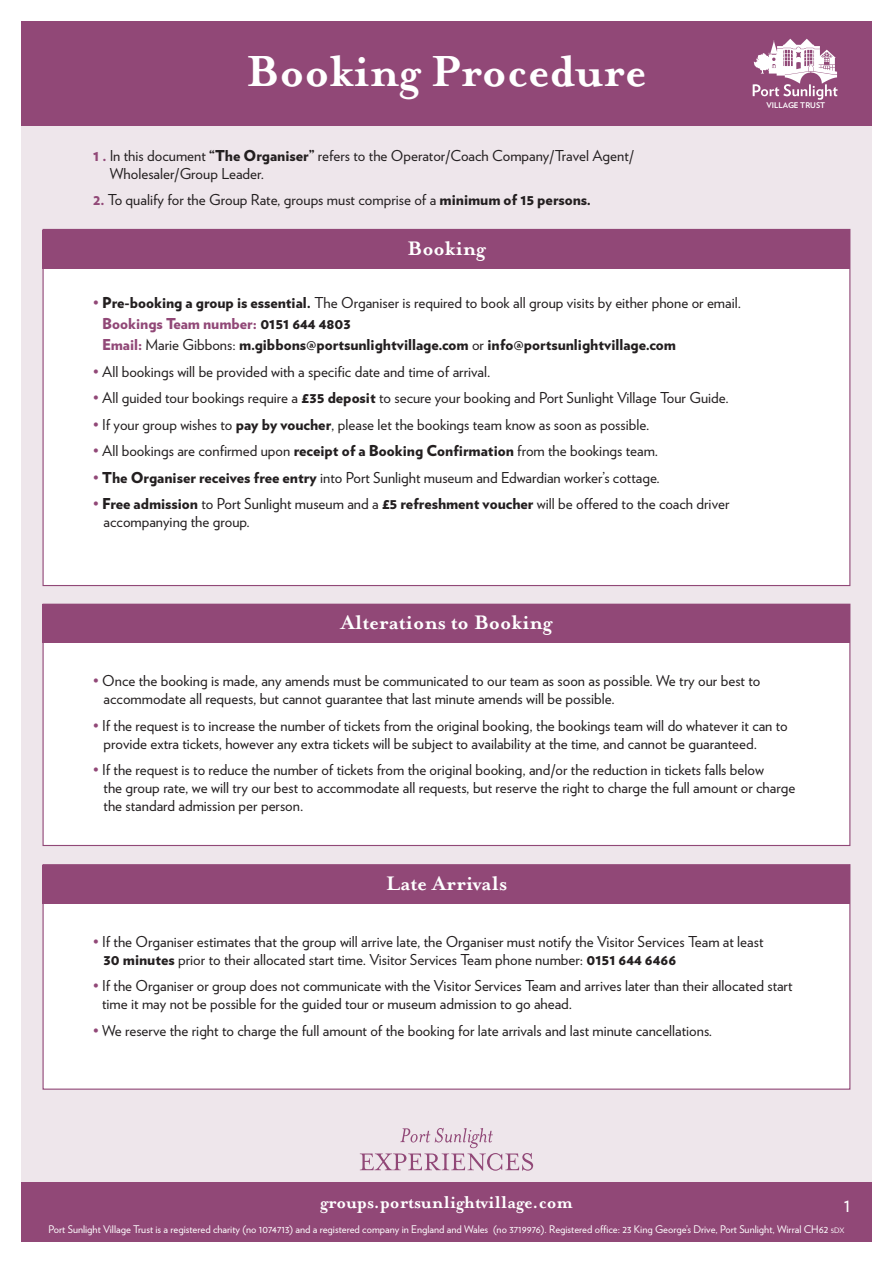
<style>
.page{position:relative;width:893px;height:1263px;background:#fff}
.page>*{position:absolute;margin:0;border:0;box-sizing:border-box;transform-origin:0 0}
.t1{font:700 49.95px "Mrs Eaves";color:#fff}
.t2{font:700 22.5px "Mrs Eaves";color:#fff}
.t3{font:700 19.5px "Mrs Eaves";color:#fff}
.t4{font:19.5px "Verlag";color:#fff}
.t5{font:15px/18px "Verlag";color:#231f20}
.t6{font:900 15px/21px "Verlag";color:#231f20}
.t7{font:10.5px "Verlag";color:#fff}
.t8{font:700 7.8px "Verlag";color:#fff}
.s1{font-weight:900;color:#914877}
.s2{font-weight:900}
.s3{font-weight:400;color:#914877}
.s4{font-weight:400}
.s5{color:#914877}
.s6{font-size:7.5px}
</style>
<div class="page">
<div style="left:21px;top:21px;width:851px;height:1221px;background:#eee6eb"></div>
<div style="left:21px;top:21px;width:851px;height:105px;background:#914877"></div>
<svg style="left:753px;top:39px;width:84px;height:61px"></svg>
<div style="left:21px;top:1182px;width:851px;height:60px;background:#914877"></div>
<svg style="left:360px;top:1128px;width:173px;height:43px"></svg>
<div style="left:43px;top:229px;width:807px;height:357px;background:#fff;border:1px solid #914877"></div>
<div style="left:43px;top:604px;width:807px;height:242px;background:#fff;border:1px solid #914877"></div>
<div style="left:43px;top:230px;width:807px;height:38px;background:#914877"></div>
<div style="left:43px;top:605px;width:807px;height:38px;background:#914877"></div>
<div style="left:43px;top:864px;width:807px;height:226px;background:#fff;border:1px solid #914877"></div>
<div style="left:43px;top:865px;width:807px;height:38px;background:#914877"></div>
<p class="t1" style="left:247px;top:42px;width:401px">Booking Procedure</p>
<p class="t5" style="left:110px;top:146px;width:525px;text-indent:-17px"><span class="s1">1 .</span> In this document <span class="s2">“The Organiser”</span> refers to the Operator/Coach Company/Travel Agent/<br>Wholesaler/Group Leader.</p>
<p class="t5" style="left:93px;top:190px;width:499px"><span class="s1">2.</span> To qualify for the Group Rate, groups must comprise of a <span class="s2">minimum of 15 persons.</span></p>
<p class="t2" style="left:408px;top:235px;width:79px">Booking</p>
<p class="t6" style="left:102px;top:291px;width:640px;text-indent:-9px"><span class="s3">•</span> Pre-booking a group is essential. <span class="s4">The Organiser is required to book all group visits by either phone or email.<br></span><span class="s5">Bookings Team number:</span> 0151 644 4803<br><span class="s5">Email:</span> <span class="s4">Marie Gibbons:</span> m.gibbons@portsunlightvillage.com <span class="s4">or</span> info@portsunlightvillage.com</p>
<p class="t5" style="left:93px;top:361px;width:399px"><span class="s5">•</span> All bookings will be provided with a specific date and time of arrival.</p>
<p class="t5" style="left:93px;top:388px;width:637px"><span class="s5">•</span> All guided tour bookings require a <span class="s2">£35 deposit</span> to secure your booking and Port Sunlight Village Tour Guide.</p>
<p class="t5" style="left:93px;top:414px;width:558px"><span class="s5">•</span> If your group wishes to <span class="s2">pay by voucher</span>, please let the bookings team know as soon as possible.</p>
<p class="t5" style="left:93px;top:441px;width:567px"><span class="s5">•</span> All bookings are confirmed upon <span class="s2">receipt of a Booking Confirmation</span> from the bookings team.</p>
<p class="t5" style="left:93px;top:467px;width:568px"><span class="s5">•</span> <span class="s2">The Organiser receives free entry</span> into Port Sunlight museum and Edwardian worker’s cottage.</p>
<p class="t5" style="left:104px;top:494px;width:627px;text-indent:-11px"><span class="s5">•</span> <span class="s2">Free admission</span> to Port Sunlight museum and a <span class="s2">£5 refreshment voucher</span> will be offered to the coach driver accompanying the group.</p>
<p class="t8" style="left:766px;top:99px;width:60px">VILLAGE TRUST</p>
<p class="t2" style="left:341px;top:610px;width:213px">Alterations to Booking</p>
<p class="t5" style="left:104px;top:671px;width:658px;text-indent:-11px"><span class="s5">•</span> Once the booking is made, any amends must be communicated to our team as soon as possible. We try our best to accommodate all requests, but cannot guarantee that last minute amends will be possible.</p>
<p class="t5" style="left:104px;top:715px;width:686px;text-indent:-11px"><span class="s5">•</span> If the request is to increase the number of tickets from the original booking, the bookings team will do whatever it can to provide extra tickets, however any extra tickets will be subject to availability at the time, and cannot be guaranteed.</p>
<p class="t5" style="left:104px;top:760px;width:693px;text-indent:-11px"><span class="s5">•</span> If the request is to reduce the number of tickets from the original booking, and/or the reduction in tickets falls below<br>the group rate, we will try our best to accommodate all requests, but reserve the right to charge the full amount or charge the standard admission per person.</p>
<p class="t2" style="left:386px;top:870px;width:122px">Late Arrivals</p>
<p class="t5" style="left:104px;top:931px;width:661px;text-indent:-10px"><span class="s5">•</span> If the Organiser estimates that the group will arrive late, the Organiser must notify the Visitor Services Team at least<br><span class="s2">30 minutes</span> prior to their allocated start time. Visitor Services Team phone number: <span class="s2">0151 644 6466</span></p>
<p class="t5" style="left:102px;top:976px;width:692px;text-indent:-9px"><span class="s5">•</span> If the Organiser or group does not communicate with the Visitor Services Team and arrives later than their allocated start time it may not be possible for the guided tour or museum admission to go ahead.</p>
<p class="t5" style="left:93px;top:1020px;width:621px"><span class="s5">•</span> We reserve the right to charge the full amount of the booking for late arrivals and last minute cancellations.</p>
<p class="t3" style="left:320px;top:1191px;width:254px">groups.portsunlightvillage.com</p>
<p class="t7" style="left:49px;top:1221px;width:797px">Port Sunlight Village Trust is a registered charity (no 1074713) and a registered company in England and Wales (no 3719976). Registered office: 23 King George’s Drive, Port Sunlight, Wirral CH62 <span class="s6">5DX</span></p>
<p class="t4" style="left:844px;top:1190px;width:8px">1</p>
</div>
